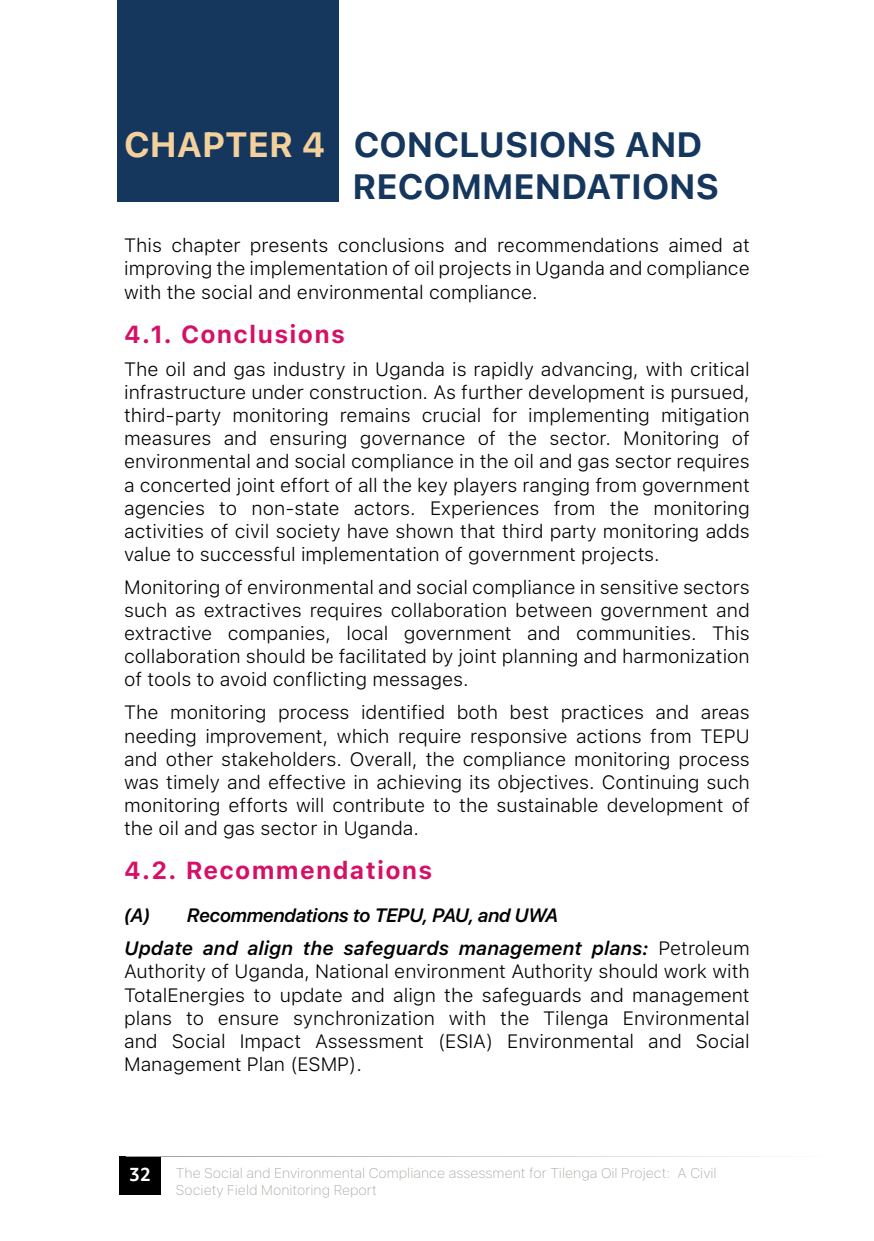
<style>
.page{position:relative;width:874px;height:1241px;background:#fff}
.page>*{position:absolute;margin:0;border:0;box-sizing:border-box;transform-origin:0 0}
.t1{font:35px/42px "SF Pro";color:#16375d}
.t2{font:24.5px "SF Pro";letter-spacing:.05em;color:#d51067}
.t3{font:300 19.25px/23.1px "SF Pro Text";color:#000;text-align:justify}
.t4{font:italic 19.25px "SF Pro";color:#000}
.t5{font:700 17.5px "Objektiv Mk 1";color:#fff}
.t6{font:100 14px/16.8px "SF Pro Text";color:#a29e97}
.s1{color:#f4d09c}
.s2{font-weight:600;font-style:italic}
</style>
<div class="page">
<div style="left:119px;top:1156px;width:42px;height:38px;background:#000"></div>
<hr style="left:126px;top:1155px;width:711px;height:1px;background:#a29e97">
<div style="left:117px;top:0;width:221px;height:202px;background:#16375d"></div>
<h1 class="t1" style="left:352px;top:124px;width:368px;text-indent:-228px"><span class="s1">CHAPTER 4</span>: CONCLUSIONS AND<br>RECOMMENDATIONS</h1>
<p class="t3" style="left:124px;top:234px;width:627px">This chapter presents conclusions and recommendations aimed at improving the implementation of oil projects in Uganda and compliance with the social and environmental compliance.</p>
<p class="t2" style="left:124px;top:320px;width:222px">4.1. Conclusions</p>
<p class="t3" style="left:124px;top:358px;width:627px">The oil and gas industry in Uganda is rapidly advancing, with critical infrastructure under construction. As further development is pursued, third-party monitoring remains crucial for implementing mitigation measures and ensuring governance of the sector. Monitoring of environmental and social compliance in the oil and gas sector requires a concerted joint effort of all the key players ranging from government agencies to non-state actors. Experiences from the monitoring activities of civil society have shown that third party monitoring adds value to successful implementation of government projects.</p>
<p class="t3" style="left:124px;top:575px;width:627px">Monitoring of environmental and social compliance in sensitive sectors such as extractives requires collaboration between government and extractive companies, local government and communities. This collaboration should be facilitated by joint planning and harmonization of tools to avoid conflicting messages.</p>
<p class="t3" style="left:124px;top:701px;width:627px">The monitoring process identified both best practices and areas needing improvement, which require responsive actions from TEPU and other stakeholders. Overall, the compliance monitoring process was timely and effective in achieving its objectives. Continuing such monitoring efforts will contribute to the sustainable development of the oil and gas sector in Uganda.</p>
<p class="t2" style="left:124px;top:856px;width:309px">4.2. Recommendations</p>
<p class="t4" style="left:124px;top:904px;width:435px">(A) Recommendations to TEPU, PAU, and UWA</p>
<p class="t3" style="left:124px;top:936px;width:627px"><span class="s2">Update and align the safeguards management plans:</span> Petroleum Authority of Uganda, National environment Authority should work with TotalEnergies to update and align the safeguards and management plans to ensure synchronization with the Tilenga Environmental and Social Impact Assessment (ESIA) Environmental and Social Management Plan (ESMP).</p>
<p class="t5" style="left:129px;top:1161px;width:23px">32</p>
<p class="t6" style="left:176px;top:1164px;width:542px">The Social and Environmental Compliance assessment for Tilenga Oil Project: A Civil<br>Society Field Monitoring Report</p>
</div>
